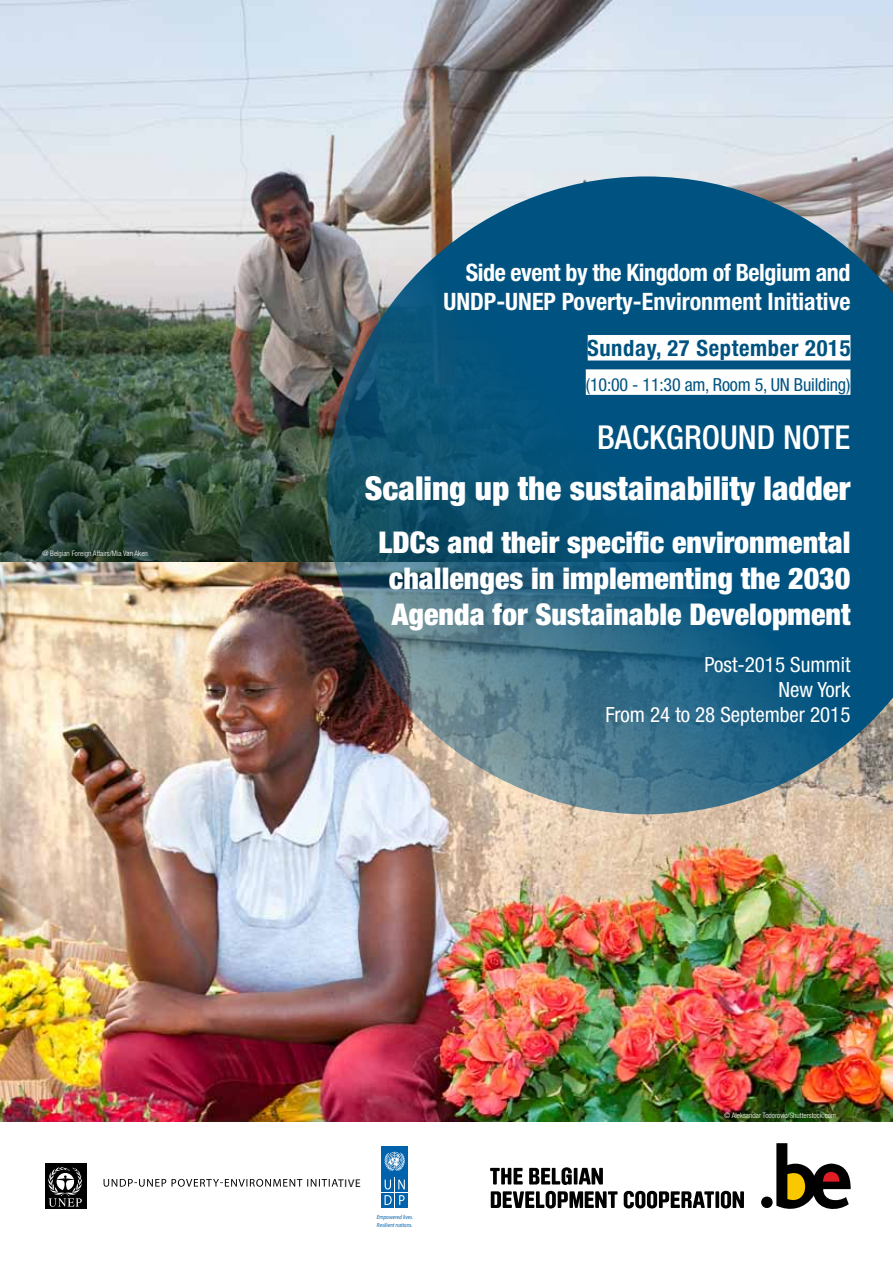
<style>
.page{position:relative;width:893px;height:1263px;background:#fff}
.page>*{position:absolute;margin:0;border:0;box-sizing:border-box;transform-origin:0 0}
.t1{font:900 condensed 33px "Helvetica Neue LT Std";color:#fff}
.t2{font:500 condensed 33px "Helvetica Neue LT Std";color:#fff}
.t3{font:900 condensed 30px/36px "Helvetica Neue LT Std";color:#fff;text-align:center}
.t4{font:700 condensed 24px/28.8px "Helvetica Neue LT Std";color:#fff;text-align:right}
.t5{font:700 condensed 22.5px "Helvetica Neue LT Std";letter-spacing:.03em;color:#005380}
.t6{font:condensed 21px/25.2px "Helvetica Neue LT Std";color:#fff;text-align:right}
.t7{font:condensed 18px "Helvetica Neue LT Std";letter-spacing:-.01em;color:#005380}
.t8{font:11.25px "Myriad Pro";color:#000}
.t9{font:300 condensed 7.5px "Helvetica Neue LT Std";color:#fff}
.t10{font:italic 6px/7.4px "Myriad";color:#0062ac;scale:.88 1}
</style>
<div class="page">
<img style="left:0;top:0;width:893px;height:1122px">
<svg style="left:776px;top:1143px;width:75px;height:66px"></svg>
<div style="left:761px;top:1196px;width:12px;height:12px;background:#000;border-radius:50%"></div>
<svg style="left:490px;top:1168px;width:33px;height:16px"></svg>
<svg style="left:529px;top:1167px;width:43px;height:18px"></svg>
<hr style="left:574px;top:1168px;width:3px;height:16px;background:#000">
<svg style="left:579px;top:1168px;width:24px;height:16px"></svg>
<svg style="left:491px;top:1191px;width:127px;height:17px"></svg>
<svg style="left:624px;top:1191px;width:90px;height:17px"></svg>
<svg style="left:715px;top:1191px;width:4px;height:17px"></svg>
<svg style="left:721px;top:1191px;width:23px;height:17px"></svg>
<img style="left:327px;top:176px;width:566px;height:638px">
<div style="left:588px;top:335px;width:262px;height:25px;background:#fff"></div>
<div style="left:586px;top:369px;width:264px;height:26px;background:#fff"></div>
<svg style="left:104px;top:1179px;width:234px;height:8px"></svg>
<div style="left:45px;top:1164px;width:41px;height:45px;background:#000"></div>
<svg style="left:48px;top:1167px;width:34px;height:39px"></svg>
<div style="left:381px;top:1177px;width:13px;height:15px;background:#0062ac"></div>
<svg style="left:385px;top:1179px;width:6px;height:10px"></svg>
<div style="left:395px;top:1177px;width:13px;height:15px;background:#0062ac"></div>
<svg style="left:398px;top:1179px;width:7px;height:10px"></svg>
<div style="left:395px;top:1193px;width:13px;height:14px;background:#0062ac"></div>
<svg style="left:399px;top:1195px;width:6px;height:10px"></svg>
<svg style="left:381px;top:1193px;width:13px;height:14px"></svg>
<svg style="left:385px;top:1195px;width:7px;height:10px"></svg>
<div style="left:381px;top:1146px;width:27px;height:30px;background:#0062ac"></div>
<svg style="left:385px;top:1152px;width:20px;height:19px"></svg>
<p class="t9" style="left:43px;top:549px;width:107px">@ Belgian Foreign Affairs/Mia Van Aken</p>
<p class="t4" style="left:443px;top:258px;width:408px">Side event by the Kingdom of Belgium and<br>UNDP-UNEP Poverty-Environment Initiative</p>
<p class="t5" style="left:587px;top:335px;width:265px">Sunday, 27 September 2015</p>
<p class="t7" style="left:586px;top:374px;width:266px">(10:00 - 11:30 am, Room 5, UN Building)</p>
<p class="t2" style="left:597px;top:417px;width:255px">BACKGROUND NOTE</p>
<p class="t1" style="left:365px;top:468px;width:487px">Scaling up the sustainability ladder</p>
<p class="t3" style="left:379px;top:524px;width:473px">LDCs and their specific environmental challenges in implementing the 2030<br>Agenda for Sustainable Development</p>
<p class="t6" style="left:605px;top:651px;width:246px">Post-2015 Summit<br>New York<br>From 24 to 28 September 2015</p>
<p class="t8" style="left:338px;top:1176px;width:24px">TIVE</p>
<p class="t10" style="left:377px;top:1214px;width:43px">Empowered lives.<br>Resilient nations.</p>
<p class="t9" style="left:724px;top:1111px;width:113px">© Aleksandar Todorovic/Shutterstock.com</p>
</div>
